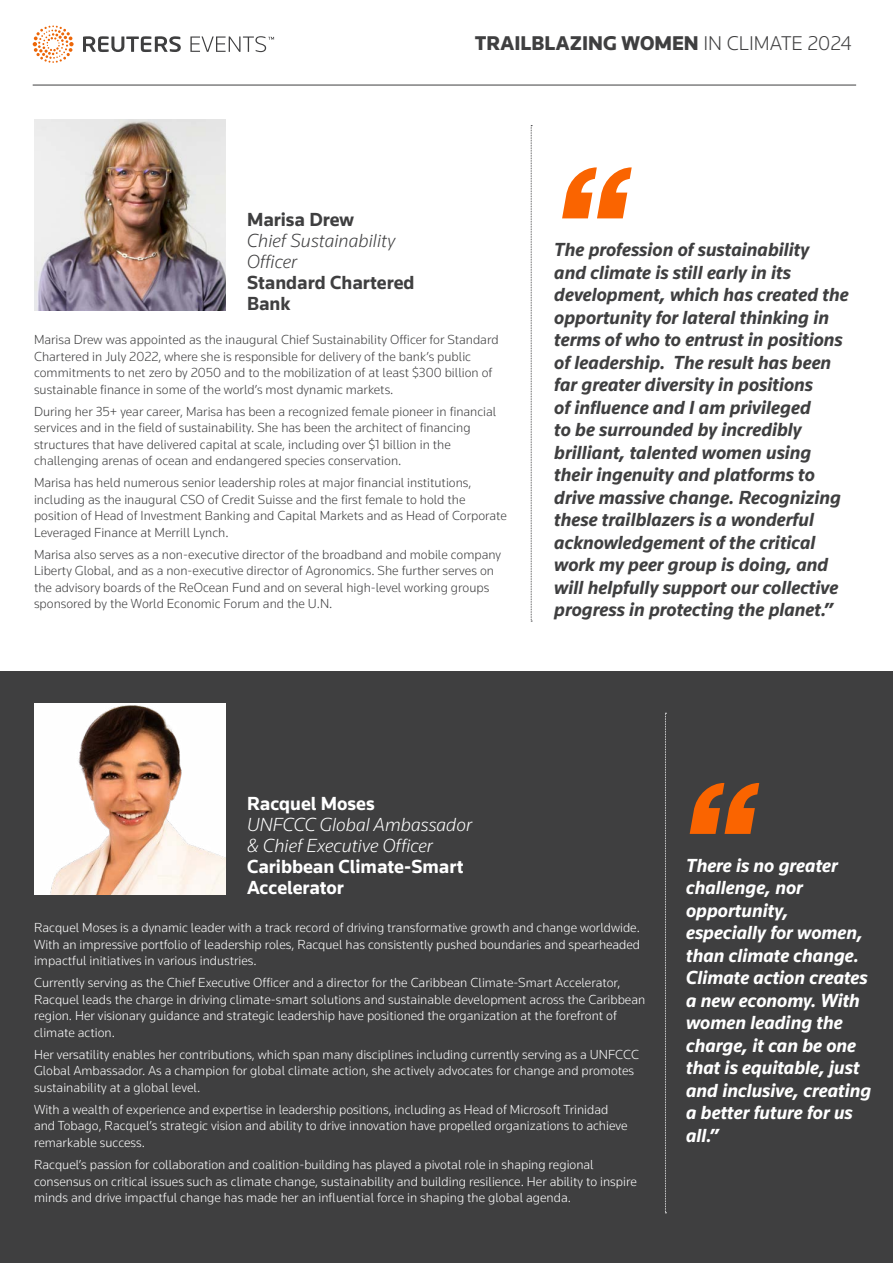
<style>
.page{position:relative;width:893px;height:1263px;background:#fff}
.page>*{position:absolute;margin:0;border:0;box-sizing:border-box;transform-origin:0 0}
.t1{font:900 20.55px "Knowledge 2017";color:#3f3f40}
.t2{font:italic 700 19.5px/22.5px "Knowledge 2017";color:#3f3f40}
.t3{font:italic 700 19.5px/22.5px "Knowledge 2017";color:#fff}
.t4{font:700 19.5px/21px "Knowledge 2017";color:#fff}
.t5{font:italic 300 19.5px/21px "Knowledge 2017";color:#fff}
.t6{font:700 19.5px/21px "Knowledge 2017";color:#3f3f40}
.t7{font:italic 300 19.5px/21px "Knowledge 2017";color:#3f3f40}
.t8{font:300 13.5px/16.5px "Knowledge 2017";color:#fff}
.t9{font:300 13.5px/16.5px "Knowledge 2017";color:#3f3f40}
.s1{font-weight:300}
</style>
<div class="page">
<svg style="left:83px;top:36px;width:191px;height:16px"></svg>
<svg style="left:33px;top:25px;width:41px;height:38px"></svg>
<hr style="left:33px;top:85px;width:823px;height:1px;background:#3f3f40">
<svg style="left:562px;top:167px;width:70px;height:51px"></svg>
<svg style="left:531px;top:125px;width:1px;height:497px"></svg>
<img style="left:34px;top:119px;width:192px;height:192px">
<div style="left:0;top:671px;width:893px;height:592px;background:#3f3f40"></div>
<svg style="left:690px;top:783px;width:69px;height:51px"></svg>
<svg style="left:665px;top:713px;width:1px;height:500px"></svg>
<img style="left:34px;top:703px;width:192px;height:192px">
<h1 class="t1" style="left:475px;top:30px;width:379px">TRAILBLAZING WOMEN <span class="s1">IN CLIMATE 2024</span></h1>
<p class="t6" style="left:247px;top:209px;width:108px">Marisa Drew</p>
<p class="t7" style="left:247px;top:230px;width:150px">Chief Sustainability<br>Officer</p>
<p class="t6" style="left:247px;top:272px;width:169px">Standard Chartered<br>Bank</p>
<p class="t9" style="left:34px;top:331px;width:466px">Marisa Drew was appointed as the inaugural Chief Sustainability Officer for Standard Chartered in July 2022, where she is responsible for delivery of the bank’s public commitments to net zero by 2050 and to the mobilization of at least $300 billion of sustainable finance in some of the world’s most dynamic markets.</p>
<p class="t9" style="left:34px;top:403px;width:464px">During her 35+ year career, Marisa has been a recognized female pioneer in financial services and in the field of sustainability. She has been the architect of financing structures that have delivered capital at scale, including over $1 billion in the challenging arenas of ocean and endangered species conservation.</p>
<p class="t9" style="left:34px;top:474px;width:474px">Marisa has held numerous senior leadership roles at major financial institutions, including as the inaugural CSO of Credit Suisse and the first female to hold the position of Head of Investment Banking and Capital Markets and as Head of Corporate Leveraged Finance at Merrill Lynch.</p>
<p class="t9" style="left:34px;top:546px;width:469px">Marisa also serves as a non-executive director of the broadband and mobile company Liberty Global, and as a non-executive director of Agronomics. She further serves on the advisory boards of the ReOcean Fund and on several high-level working groups sponsored by the World Economic Forum and the U.N.</p>
<p class="t2" style="left:554px;top:238px;width:296px">The profession of sustainability<br>and climate is still early in its development, which has created the opportunity for lateral thinking in terms of who to entrust in positions of leadership. The result has been far greater diversity in positions<br>of influence and I am privileged<br>to be surrounded by incredibly brilliant, talented women using their ingenuity and platforms to drive massive change. Recognizing these trailblazers is a wonderful acknowledgement of the critical work my peer group is doing, and will helpfully support our collective progress in protecting the planet.”</p>
<p class="t4" style="left:247px;top:793px;width:129px">Racquel Moses</p>
<p class="t5" style="left:247px;top:814px;width:226px">UNFCCC Global Ambassador &amp; Chief Executive Officer</p>
<p class="t4" style="left:247px;top:856px;width:218px">Caribbean Climate-Smart<br>Accelerator</p>
<p class="t8" style="left:34px;top:919px;width:608px;text-align:justify">Racquel Moses is a dynamic leader with a track record of driving transformative growth and change worldwide.<br>With an impressive portfolio of leadership roles, Racquel has consistently pushed boundaries and spearheaded impactful initiatives in various industries.</p>
<p class="t8" style="left:34px;top:974px;width:613px">Currently serving as the Chief Executive Officer and a director for the Caribbean Climate-Smart Accelerator, Racquel leads the charge in driving climate-smart solutions and sustainable development across the Caribbean region. Her visionary guidance and strategic leadership have positioned the organization at the forefront of climate action.</p>
<p class="t8" style="left:34px;top:1046px;width:606px">Her versatility enables her contributions, which span many disciplines including currently serving as a UNFCCC<br>Global Ambassador. As a champion for global climate action, she actively advocates for change and promotes sustainability at a global level.</p>
<p class="t8" style="left:34px;top:1101px;width:595px">With a wealth of experience and expertise in leadership positions, including as Head of Microsoft Trinidad and Tobago, Racquel’s strategic vision and ability to drive innovation have propelled organizations to achieve remarkable success.</p>
<p class="t8" style="left:34px;top:1156px;width:604px">Racquel’s passion for collaboration and coalition-building has played a pivotal role in shaping regional consensus on critical issues such as climate change, sustainability and building resilience. Her ability to inspire minds and drive impactful change has made her an influential force in shaping the global agenda.</p>
<p class="t3" style="left:686px;top:853px;width:187px">There is no greater challenge, nor opportunity, especially for women, than climate change.<br>Climate action creates a new economy. With women leading the charge, it can be one that is equitable, just and inclusive, creating a better future for us all.”</p>
</div>
